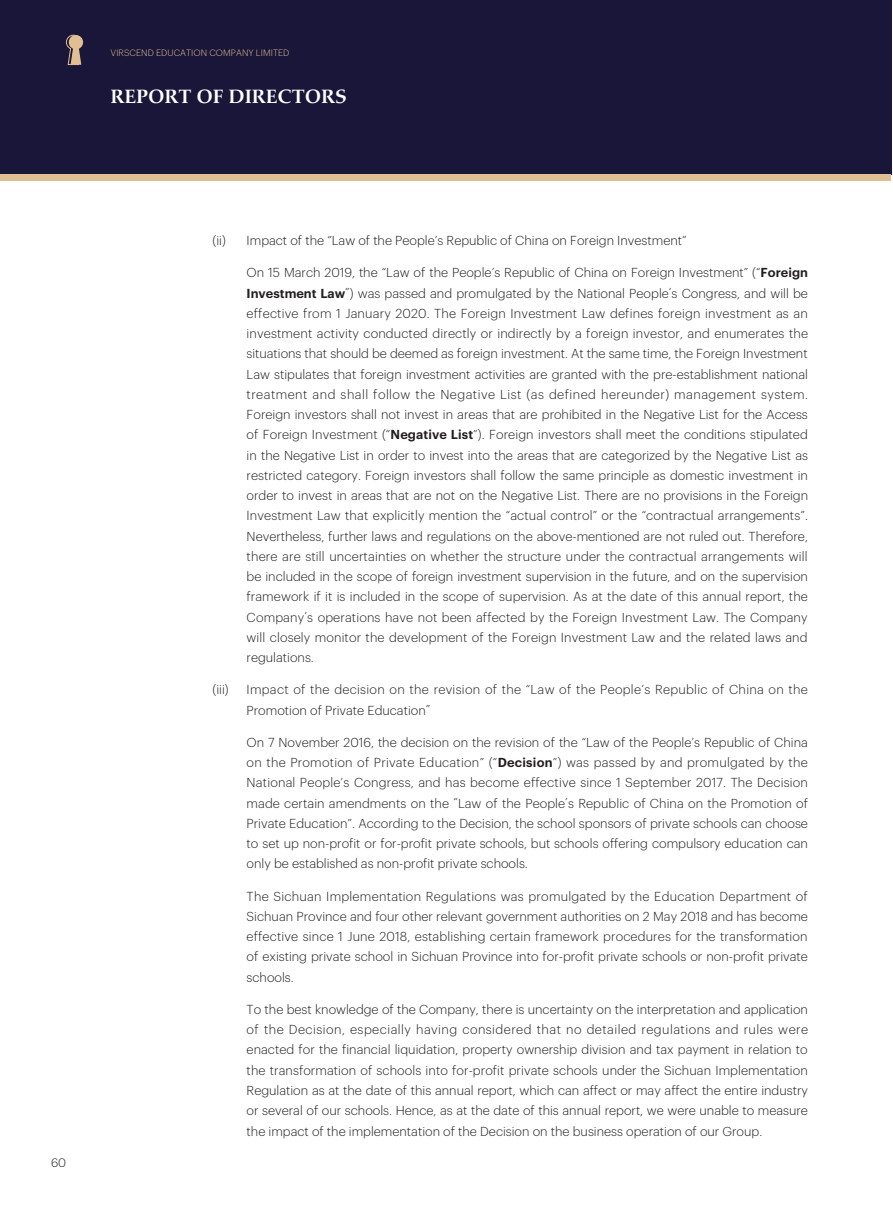
<style>
.page{position:relative;width:893px;height:1212px;background:#fff}
.page>*{position:absolute;margin:0;border:0;box-sizing:border-box;transform-origin:0 0}
.t1{font:700 19.5px "Aldus Nova Pro";color:#fff}
._1__內文{font:300 12.75px/20.2px "Graphik";color:#231f20;text-align:justify}
._1__內文-2{font:300 12.75px/20.2px "Graphik";letter-spacing:.02em;color:#231f20}
.t2{font:300 12px "Graphik";color:#231f20}
.t3{font:300 9px "Graphik";letter-spacing:.005em;color:#e2bf93}
.s1{font-weight:600}
</style>
<div class="page">
<div style="left:0;top:0;width:892px;height:174px;background:#191639"></div>
<svg style="left:66px;top:35px;width:17px;height:30px"></svg>
<div style="left:0;top:174px;width:891px;height:7px;background:#e2bf93"></div>
<p class="t3" style="left:111px;top:46px;width:180px">VIRSCEND EDUCATION COMPANY LIMITED</p>
<h1 class="t1" style="left:111px;top:85px;width:238px">REPORT OF DIRECTORS</h1>
<p class="t2" style="left:51px;top:1154px;width:17px">60</p>
<p class="_1__內文" style="left:213px;top:229px;width:15px">(ii)</p>
<p class="_1__內文" style="left:247px;top:229px;width:442px">Impact of the “Law of the People’s Republic of China on Foreign Investment”</p>
<p class="_1__內文" style="left:247px;top:262px;width:563px">On 15 March 2019, the “Law of the People’s Republic of China on Foreign Investment” (“<span class="s1">Foreign Investment Law</span>”) was passed and promulgated by the National People’s Congress, and will be effective from 1 January 2020. The Foreign Investment Law defines foreign investment as an investment activity conducted directly or indirectly by a foreign investor, and enumerates the situations that should be deemed as foreign investment. At the same time, the Foreign Investment Law stipulates that foreign investment activities are granted with the pre-establishment national treatment and shall follow the Negative List (as defined hereunder) management system.<br>Foreign investors shall not invest in areas that are prohibited in the Negative List for the Access of Foreign Investment (“<span class="s1">Negative List</span>”). Foreign investors shall meet the conditions stipulated in the Negative List in order to invest into the areas that are categorized by the Negative List as restricted category. Foreign investors shall follow the same principle as domestic investment in order to invest in areas that are not on the Negative List. There are no provisions in the Foreign Investment Law that explicitly mention the “actual control” or the “contractual arrangements”.<br>Nevertheless, further laws and regulations on the above-mentioned are not ruled out. Therefore, there are still uncertainties on whether the structure under the contractual arrangements will be included in the scope of foreign investment supervision in the future, and on the supervision framework if it is included in the scope of supervision. As at the date of this annual report, the Company’s operations have not been affected by the Foreign Investment Law. The Company will closely monitor the development of the Foreign Investment Law and the related laws and regulations.</p>
<p class="_1__內文" style="left:213px;top:679px;width:18px">(iii)</p>
<p class="_1__內文-2" style="left:247px;top:679px;width:563px">Impact of the decision on the revision of the “Law of the People’s Republic of China on the<br>Promotion of Private Education”</p>
<p class="_1__內文" style="left:247px;top:731px;width:563px">On 7 November 2016, the decision on the revision of the “Law of the People’s Republic of China on the Promotion of Private Education” (“<span class="s1">Decision</span>”) was passed by and promulgated by the National People’s Congress, and has become effective since 1 September 2017. The Decision made certain amendments on the “Law of the People’s Republic of China on the Promotion of Private Education”. According to the Decision, the school sponsors of private schools can choose to set up non-profit or for-profit private schools, but schools offering compulsory education can only be established as non-profit private schools.</p>
<p class="_1__內文" style="left:247px;top:885px;width:563px">The Sichuan Implementation Regulations was promulgated by the Education Department of Sichuan Province and four other relevant government authorities on 2 May 2018 and has become effective since 1 June 2018, establishing certain framework procedures for the transformation of existing private school in Sichuan Province into for-profit private schools or non-profit private schools.</p>
<p class="_1__內文" style="left:247px;top:998px;width:563px">To the best knowledge of the Company, there is uncertainty on the interpretation and application of the Decision, especially having considered that no detailed regulations and rules were enacted for the financial liquidation, property ownership division and tax payment in relation to the transformation of schools into for-profit private schools under the Sichuan Implementation Regulation as at the date of this annual report, which can affect or may affect the entire industry or several of our schools. Hence, as at the date of this annual report, we were unable to measure the impact of the implementation of the Decision on the business operation of our Group.</p>
</div>
